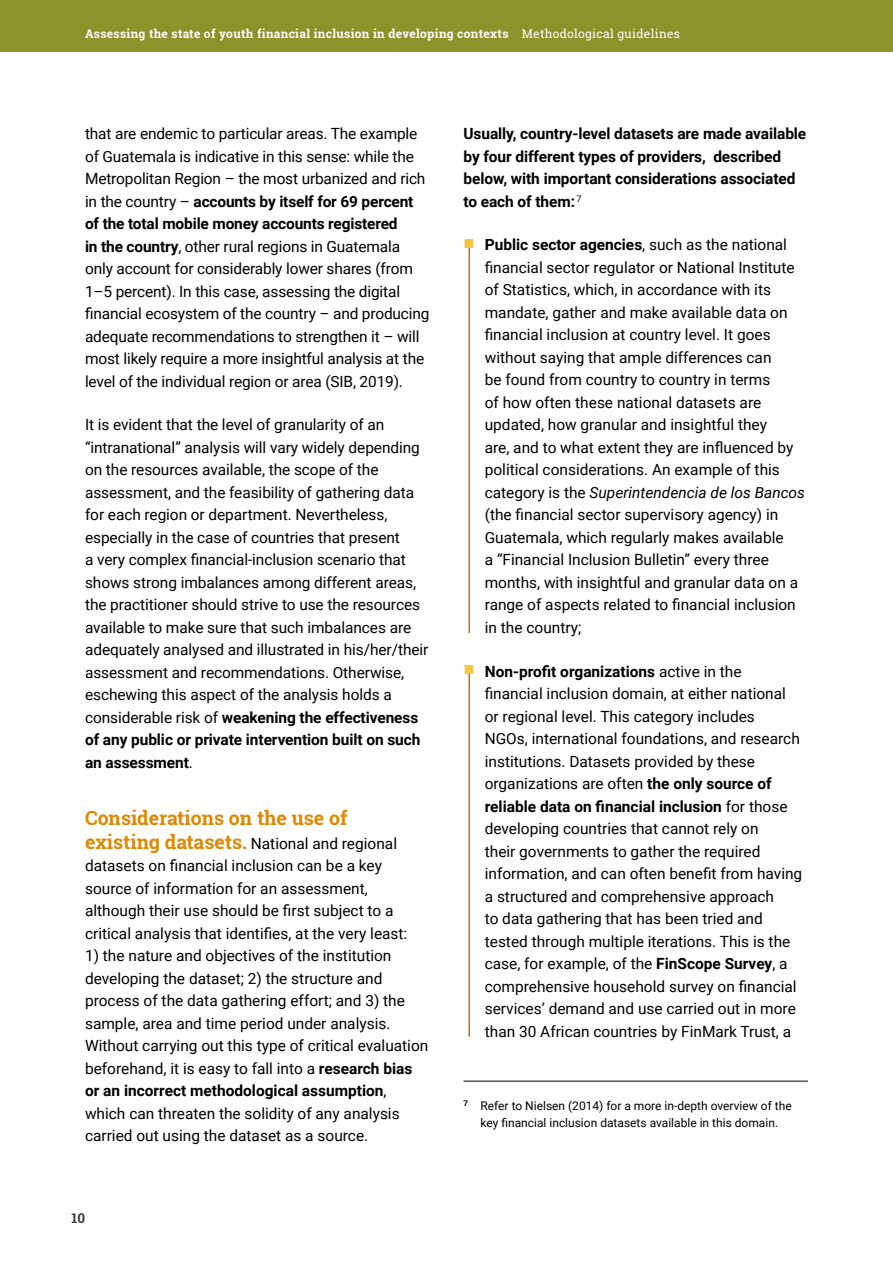
<style>
.page{position:relative;width:893px;height:1263px;background:#fff}
.page>*{position:absolute;margin:0;border:0;box-sizing:border-box;transform-origin:0 0}
.t1{font:700 19.5px "Roboto Slab";color:#e18800}
.t2{font:15.45px/22.5px "Roboto";color:#000}
.t3{font:700 15.45px/22.5px "Roboto";letter-spacing:-.005em;color:#000}
.t4{font:700 13.5px "Roboto Slab";color:#3c3c3b}
.t5{font:12px/16.5px "Roboto";color:#000;text-align:center}
.t6{font:700 12px "Roboto Slab";letter-spacing:.025em;color:#fff}
.s1{font-weight:400}
.s2{font-weight:700}
.s3{font-family:"Roboto Slab";font-weight:700;font-size:19.5px;color:#e18800}
.s4{color:#f3c641}
.s5{font-style:italic}
</style>
<div class="page">
<hr style="left:468px;top:239px;width:2px;height:394px;background:#bc731e">
<hr style="left:468px;top:665px;width:2px;height:372px;background:#bc731e">
<hr style="left:463px;top:1081px;width:345px;height:1px;background:#000">
<hr style="left:892px;top:51px;width:1px;height:393px;background:#bbd478">
<div style="left:0;top:0;width:893px;height:51px;background:#8d922a"></div>
<p class="t6" style="left:85px;top:26px;width:596px">Assessing the state of youth financial inclusion in developing contexts <span class="s1">Methodological guidelines</span></p>
<p class="t2" style="left:85px;top:122px;width:346px">that are endemic to particular areas. The example of Guatemala is indicative in this sense: while the Metropolitan Region – the most urbanized and rich in the country – <span class="s2">accounts by itself for 69 percent of the total mobile money accounts registered<br>in the country</span>, other rural regions in Guatemala only account for considerably lower shares (from 1–5 percent). In this case, assessing the digital financial ecosystem of the country – and producing adequate recommendations to strengthen it – will most likely require a more insightful analysis at the level of the individual region or area (SIB, 2019).</p>
<p class="t2" style="left:85px;top:413px;width:345px">It is evident that the level of granularity of an “intranational” analysis will vary widely depending on the resources available, the scope of the assessment, and the feasibility of gathering data for each region or department. Nevertheless, especially in the case of countries that present<br>a very complex financial-inclusion scenario that shows strong imbalances among different areas, the practitioner should strive to use the resources available to make sure that such imbalances are adequately analysed and illustrated in his/her/their assessment and recommendations. Otherwise, eschewing this aspect of the analysis holds a considerable risk of <span class="s2">weakening the effectiveness of any public or private intervention built on such an assessment</span>.</p>
<p class="t1" style="left:85px;top:805px;width:264px">Considerations on the use of</p>
<p class="t2" style="left:85px;top:831px;width:324px"><span class="s3">existing datasets.</span> National and regional datasets on financial inclusion can be a key source of information for an assessment, although their use should be first subject to a critical analysis that identifies, at the very least:</p>
<p class="t2" style="left:85px;top:944px;width:345px">1) the nature and objectives of the institution developing the dataset; 2) the structure and process of the data gathering effort; and 3) the sample, area and time period under analysis.<br>Without carrying out this type of critical evaluation beforehand, it is easy to fall into a <span class="s2">research bias or an incorrect methodological assumption</span>, which can threaten the solidity of any analysis carried out using the dataset as a source.</p>
<p class="t4" style="left:71px;top:1209px;width:15px">10</p>
<p class="t3" style="left:463px;top:122px;width:344px">Usually, country-level datasets are made available by four different types of providers, described below, with important considerations associated to each of them: <sup>7</sup></p>
<p class="t2" style="left:485px;top:233px;width:322px;text-indent:-21px"><span class="s4">■</span> <span class="s2">Public sector agencies</span>, such as the national financial sector regulator or National Institute of Statistics, which, in accordance with its mandate, gather and make available data on financial inclusion at country level. It goes without saying that ample differences can<br>be found from country to country in terms<br>of how often these national datasets are updated, how granular and insightful they<br>are, and to what extent they are influenced by political considerations. An example of this category is the <span class="s5">Superintendencia de los Bancos </span>(the financial sector supervisory agency) in Guatemala, which regularly makes available<br>a “Financial Inclusion Bulletin” every three months, with insightful and granular data on a range of aspects related to financial inclusion in the country;</p>
<p class="t2" style="left:485px;top:659px;width:319px;text-indent:-21px"><span class="s4">■</span> <span class="s2">Non-profit organizations</span> active in the financial inclusion domain, at either national or regional level. This category includes<br>NGOs, international foundations, and research institutions. Datasets provided by these organizations are often <span class="s2">the only source of reliable data on financial inclusion</span> for those developing countries that cannot rely on<br>their governments to gather the required information, and can often benefit from having a structured and comprehensive approach<br>to data gathering that has been tried and tested through multiple iterations. This is the case, for example, of the <span class="s2">FinScope Survey</span>, a comprehensive household survey on financial services’ demand and use carried out in more than 30 African countries by FinMark Trust, a</p>
<p class="t5" style="left:463px;top:1097px;width:330px"><sup>7</sup> Refer to Nielsen (2014) for a more in-depth overview of the key financial inclusion datasets available in this domain.</p>
</div>
